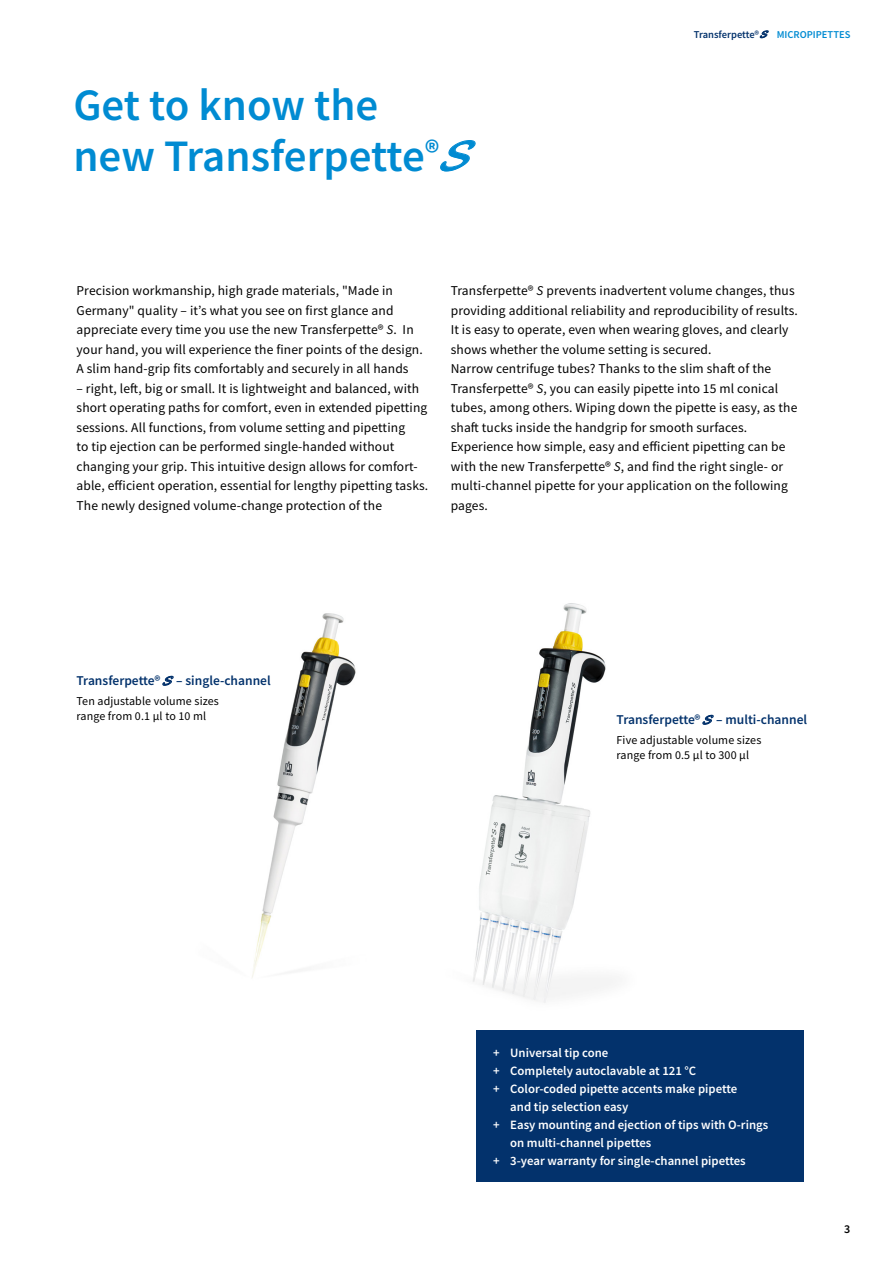
<style>
.page{position:relative;width:893px;height:1263px;background:#fff}
.page>*{position:absolute;margin:0;border:0;box-sizing:border-box;transform-origin:0 0}
.t1{font:600 45px/51px "Source Sans Pro";color:#008bd2}
.t2{font:13.5px/19.5px "Source Sans Pro";letter-spacing:.01em;color:#000}
.t3{font:600 13.5px "Source Sans Pro";color:#03326c}
.t4{font:600 12.75px "Source Sans Pro";color:#fff}
.t5{font:12px/15px "Source Sans Pro";letter-spacing:.01em;color:#000}
.t6{font:600 12px "Source Sans Pro";color:#000}
.t7{font:600 10.5px "Source Sans Pro";color:#03326c}
.s1{font-family:"Blacklight D";font-weight:400;font-style:italic}
.s2{color:#008bd2}
.s3{font-style:italic}
</style>
<div class="page">
<img style="left:162px;top:613px;width:194px;height:365px">
<img style="left:473px;top:603px;width:241px;height:400px">
<svg style="left:760px;top:31px;width:8px;height:7px"></svg>
<svg style="left:703px;top:715px;width:10px;height:10px"></svg>
<svg style="left:163px;top:676px;width:10px;height:10px"></svg>
<svg style="left:440px;top:140px;width:36px;height:31px"></svg>
<div style="left:476px;top:1030px;width:328px;height:152px;background:#03326c"></div>
<h1 class="t1" style="left:73px;top:79px;width:409px">Get to know the<br>new Transferpette<sup>®</sup><span class="s1">S</span></h1>
<p class="t7" style="left:694px;top:27px;width:158px">Transferpette®<span class="s1">S</span> <span class="s2">MICROPIPETTES</span></p>
<p class="t2" style="left:77px;top:281px;width:348px">Precision workmanship, high grade materials, "Made in Germany" quality – it’s what you see on first glance and appreciate every time you use the new Transferpette® <span class="s3">S</span>. In your hand, you will experience the finer points of the design.<br>A slim hand-grip fits comfortably and securely in all hands</p>
<p class="t2" style="left:77px;top:378px;width:353px">– right, left, big or small. It is lightweight and balanced, with short operating paths for comfort, even in extended pipetting sessions. All functions, from volume setting and pipetting<br>to tip ejection can be performed single-handed without changing your grip. This intuitive design allows for comfort&shy;able, efficient operation, essential for lengthy pipetting tasks.<br>The newly designed volume-change protection of the</p>
<p class="t2" style="left:451px;top:281px;width:349px">Transferpette® <span class="s3">S</span> prevents inadvertent volume changes, thus providing additional reliability and reproducibility of results.<br>It is easy to operate, even when wearing gloves, and clearly shows whether the volume setting is secured.<br>Narrow centrifuge tubes? Thanks to the slim shaft of the Transferpette® <span class="s3">S</span>, you can easily pipette into 15 ml conical tubes, among others. Wiping down the pipette is easy, as the shaft tucks inside the handgrip for smooth surfaces.<br>Experience how simple, easy and efficient pipetting can be with the new Transferpette® <span class="s3">S</span>, and find the right single- or multi-channel pipette for your application on the following pages.</p>
<p class="t3" style="left:77px;top:672px;width:196px">Transferpette® <span class="s1">S</span>– single-channel</p>
<p class="t5" style="left:77px;top:693px;width:144px">Ten adjustable volume sizes range from 0.1 µl to 10 ml</p>
<p class="t3" style="left:617px;top:711px;width:192px">Transferpette® <span class="s1">S</span>– multi-channel</p>
<p class="t5" style="left:617px;top:732px;width:146px">Five adjustable volume sizes range from 0.5 µl to 300 μl</p>
<p class="t4" style="left:493px;top:1044px;width:117px">+ Universal tip cone</p>
<p class="t4" style="left:493px;top:1062px;width:205px">+ Completely autoclavable at 121 °C</p>
<p class="t4" style="left:493px;top:1080px;width:245px">+ Color-coded pipette accents make pipette</p>
<p class="t4" style="left:510px;top:1098px;width:120px">and tip selection easy</p>
<p class="t4" style="left:493px;top:1116px;width:277px">+ Easy mounting and ejection of tips with O-rings</p>
<p class="t4" style="left:510px;top:1134px;width:143px">on multi-channel pipettes</p>
<p class="t4" style="left:493px;top:1152px;width:254px">+ 3-year warranty for single-channel pipettes</p>
<p class="t6" style="left:844px;top:1221px;width:8px">3</p>
</div>
